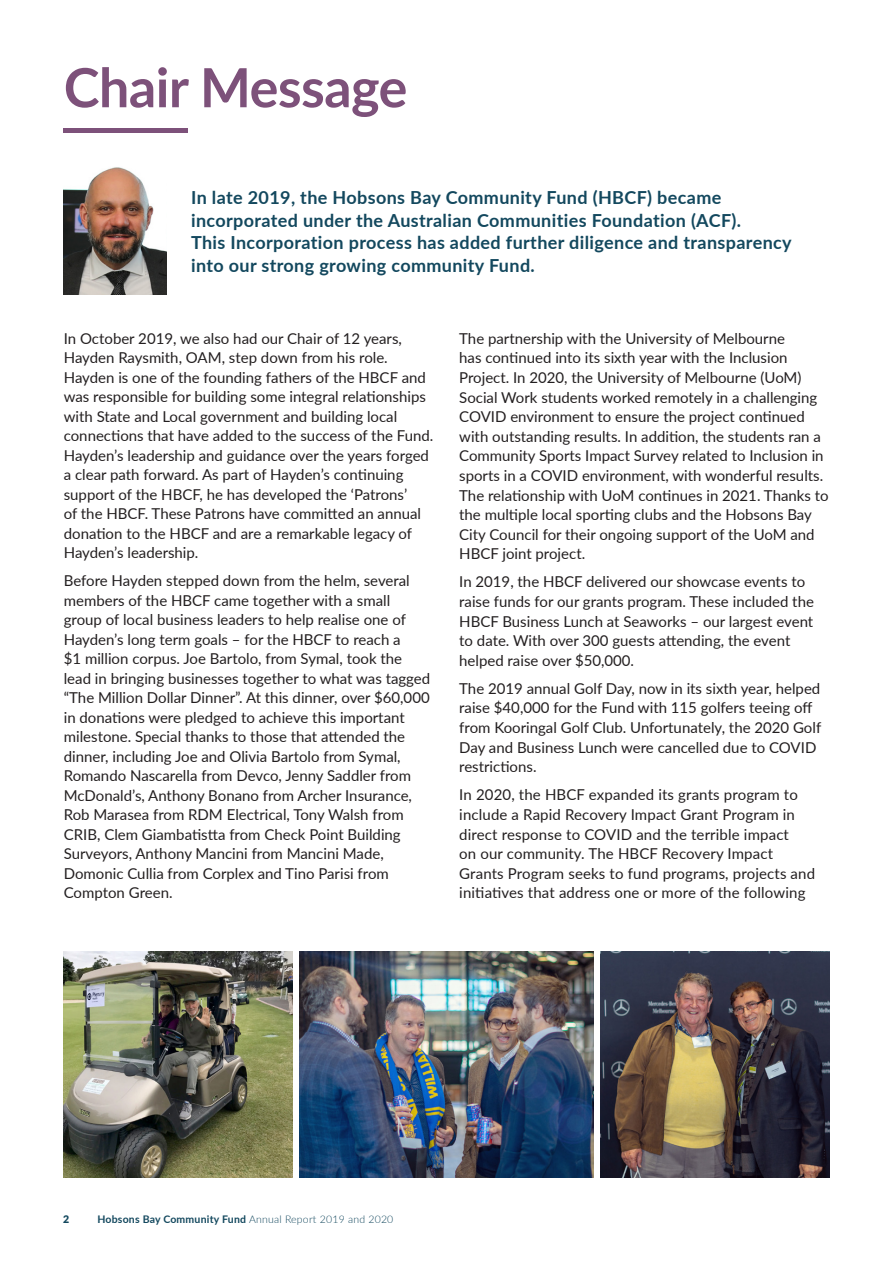
<style>
.page{position:relative;width:893px;height:1263px;background:#fff}
.page>*{position:absolute;margin:0;border:0;box-sizing:border-box;transform-origin:0 0}
.Headline_front{font:700 54px "Lato";letter-spacing:-.01em;color:#7d517a}
.Intro_text{font:700 18px/22.5px "Lato";letter-spacing:.02em;color:#13485e}
.Normal_text_black{font:15px/19.5px "Lato";color:#231f20}
.t1{font:700 10.5px "Lato";letter-spacing:.02em;color:#13485e}
.t2{font:900 10.5px "Lato";color:#13485e}
.s1{font-weight:300}
</style>
<div class="page">
<hr style="left:64px;top:129px;width:124px;height:4px;background:#7d517a">
<img style="left:64px;top:167px;width:102px;height:128px">
<img style="left:64px;top:951px;width:229px;height:227px">
<img style="left:600px;top:951px;width:229px;height:227px">
<img style="left:299px;top:951px;width:294px;height:227px">
<p class="Headline_front" style="left:64px;top:48px;width:345px">Chair Message</p>
<p class="Intro_text" style="left:191px;top:186px;width:602px">In late 2019, the Hobsons Bay Community Fund (HBCF) became incorporated under the Australian Communities Foundation (ACF).<br>This Incorporation process has added further diligence and transparency into our strong growing community Fund.</p>
<p class="Normal_text_black" style="left:64px;top:328px;width:371px">In October 2019, we also had our Chair of 12 years, Hayden Raysmith, OAM, step down from his role.<br>Hayden is one of the founding fathers of the HBCF and was responsible for building some integral relationships with State and Local government and building local connections that have added to the success of the Fund.<br>Hayden’s leadership and guidance over the years forged a clear path forward. As part of Hayden’s continuing support of the HBCF, he has developed the ‘Patrons’<br>of the HBCF. These Patrons have committed an annual donation to the HBCF and are a remarkable legacy of Hayden’s leadership.</p>
<p class="Normal_text_black" style="left:64px;top:570px;width:368px">Before Hayden stepped down from the helm, several members of the HBCF came together with a small group of local business leaders to help realise one of Hayden’s long term goals – for the HBCF to reach a<br>$1 million corpus. Joe Bartolo, from Symal, took the lead in bringing businesses together to what was tagged “The Million Dollar Dinner”. At this dinner, over $60,000 in donations were pledged to achieve this important milestone. Special thanks to those that attended the dinner, including Joe and Olivia Bartolo from Symal, Romando Nascarella from Devco, Jenny Saddler from McDonald’s, Anthony Bonano from Archer Insurance, Rob Marasea from RDM Electrical, Tony Walsh from CRIB, Clem Giambatistta from Check Point Building Surveyors, Anthony Mancini from Mancini Made, Domonic Cullia from Corplex and Tino Parisi from Compton Green.</p>
<p class="Normal_text_black" style="left:459px;top:328px;width:371px">The partnership with the University of Melbourne<br>has continued into its sixth year with the Inclusion Project. In 2020, the University of Melbourne (UoM)<br>Social Work students worked remotely in a challenging COVID environment to ensure the project continued with outstanding results. In addition, the students ran a Community Sports Impact Survey related to Inclusion in sports in a COVID environment, with wonderful results.<br>The relationship with UoM continues in 2021. Thanks to the multiple local sporting clubs and the Hobsons Bay City Council for their ongoing support of the UoM and HBCF joint project.</p>
<p class="Normal_text_black" style="left:459px;top:571px;width:356px">In 2019, the HBCF delivered our showcase events to raise funds for our grants program. These included the HBCF Business Lunch at Seaworks – our largest event to date. With over 300 guests attending, the event helped raise over $50,000.</p>
<p class="Normal_text_black" style="left:459px;top:678px;width:363px">The 2019 annual Golf Day, now in its sixth year, helped raise $40,000 for the Fund with 115 golfers teeing off from Kooringal Golf Club. Unfortunately, the 2020 Golf Day and Business Lunch were cancelled due to COVID restrictions.</p>
<p class="Normal_text_black" style="left:459px;top:784px;width:357px">In 2020, the HBCF expanded its grants program to include a Rapid Recovery Impact Grant Program in direct response to COVID and the terrible impact<br>on our community. The HBCF Recovery Impact Grants Program seeks to fund programs, projects and initiatives that address one or more of the following</p>
<p class="t2" style="left:63px;top:1211px;width:8px">2</p>
<p class="t1" style="left:97px;top:1212px;width:298px">Hobsons Bay Community Fund <span class="s1">Annual Report 2019 and 2020</span></p>
</div>
